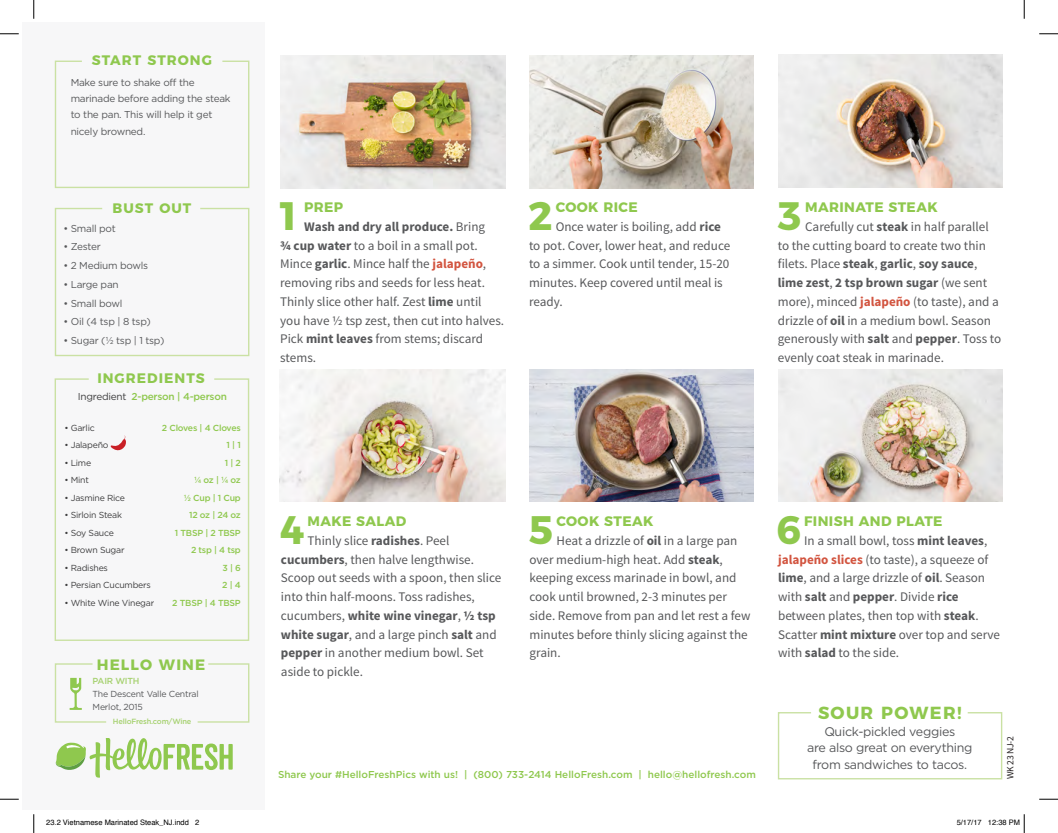
<style>
.page{position:relative;width:1058px;height:833px;background:#fff}
.page>*{position:absolute;margin:0;border:0;box-sizing:border-box;transform-origin:0 0}
.t1{font:700 39.62px "Montserrat";color:#8fc84e}
.t2{font:700 17.5px "Montserrat";letter-spacing:.075em;color:#8fc84e}
.t3{font:700 15px "Montserrat";letter-spacing:.075em;color:#8fc84e}
.t4{font:700 13.75px "Montserrat";letter-spacing:.03em;color:#8fc84e}
.t5{font:700 13.75px "Montserrat";letter-spacing:.075em;color:#8fc84e}
.t6{font:13.12px/18.8px "Source Sans Pro";color:#57585a}
.t7{font:12.5px/16.8px "Gotham";letter-spacing:-.025em;color:#57585a;text-align:center}
.t8{font:10px/16.2px "Gotham";letter-spacing:-.025em;color:#57585a}
.t9{font:500 10px "Gotham";color:#8fc84e}
.t10{font:500 10px "Gotham";letter-spacing:-.025em;color:#8fc84e}
.t11{font:9.62px "Source Sans Pro";color:#231f20}
.t12{font:8.75px "Gotham";letter-spacing:-.025em;color:#3e3e3f}
.t13{font:500 8.75px/17.5px "Gotham";letter-spacing:-.025em;color:#8fc84e;text-align:right}
.t14{font:8.75px/12.5px "Gotham";letter-spacing:-.025em;color:#57585a}
.t15{font:500 8.75px "Gotham";letter-spacing:-.025em;color:#a6d170}
.t16{font:7.5px "Helvetica";color:#000}
.t17{font:500 7.5px "Gotham";letter-spacing:-.025em;color:#a6d170}
.s1{font-weight:400;color:#3e3e3f}
.s2{font-weight:700}
.s3{font-weight:700;color:#d2543f}
</style>
<div class="page">
<div style="left:23px;top:23px;width:242px;height:787px;background:#f7f7f8"></div>
<img style="left:281px;top:55px;width:224px;height:133px">
<img style="left:529px;top:55px;width:225px;height:133px">
<img style="left:529px;top:369px;width:224px;height:133px">
<img style="left:280px;top:369px;width:225px;height:133px">
<img style="left:778px;top:55px;width:224px;height:132px">
<img style="left:778px;top:369px;width:224px;height:133px">
<svg style="left:54px;top:207px;width:196px;height:150px"></svg>
<svg style="left:54px;top:378px;width:196px;height:263px"></svg>
<svg style="left:54px;top:60px;width:196px;height:128px"></svg>
<svg style="left:54px;top:663px;width:53px;height:60px"></svg>
<svg style="left:197px;top:663px;width:53px;height:60px"></svg>
<svg style="left:56px;top:738px;width:177px;height:39px"></svg>
<svg style="left:777px;top:712px;width:226px;height:68px"></svg>
<svg style="left:0;top:33px;width:19px;height:2px"></svg>
<svg style="left:1039px;top:33px;width:19px;height:2px"></svg>
<svg style="left:0;top:798px;width:19px;height:2px"></svg>
<svg style="left:1039px;top:798px;width:19px;height:2px"></svg>
<svg style="left:33px;top:0;width:2px;height:19px"></svg>
<svg style="left:33px;top:814px;width:2px;height:19px"></svg>
<svg style="left:1023px;top:0;width:2px;height:19px"></svg>
<svg style="left:1023px;top:814px;width:2px;height:19px"></svg>
<p class="t5" style="left:92px;top:49px;width:122px">START STRONG</p>
<p class="t8" style="left:71px;top:74px;width:161px">Make sure to shake off the marinade before adding the steak to the pan. This will help it get nicely browned.</p>
<p class="t4" style="left:112px;top:196px;width:80px">BUST OUT</p>
<p class="t8" style="left:63px;top:220px;width:54px">• Small pot</p>
<p class="t8" style="left:63px;top:238px;width:39px">• Zester</p>
<p class="t8" style="left:63px;top:257px;width:86px">• 2 Medium bowls</p>
<p class="t8" style="left:63px;top:276px;width:57px">• Large pan</p>
<p class="t8" style="left:63px;top:295px;width:61px">• Small bowl</p>
<p class="t8" style="left:63px;top:313px;width:89px">• Oil (4 tsp | 8 tsp)</p>
<p class="t8" style="left:63px;top:332px;width:102px">• Sugar (½ tsp | 1 tsp)</p>
<p class="t5" style="left:97px;top:366px;width:109px">INGREDIENTS</p>
<p class="t10" style="left:78px;top:390px;width:151px"><span class="s1">Ingredient</span> 2-person | 4-person</p>
<p class="t13" style="left:162px;top:419px;width:80px">2 Cloves | 4 Cloves<br>1 | 1<br>1 | 2<br>¼ oz | ¼ oz<br>½ Cup | 1 Cup<br>12 oz | 24 oz<br>1 TBSP | 2 TBSP<br>2 tsp | 4 tsp<br>3 | 6<br>2 | 4<br>2 TBSP | 4 TBSP</p>
<p class="t12" style="left:64px;top:422px;width:32px">• Garlic</p>
<p class="t12" style="left:64px;top:439px;width:46px">• Jalapeño</p>
<p class="t12" style="left:64px;top:457px;width:28px">• Lime</p>
<p class="t12" style="left:64px;top:474px;width:26px">• Mint</p>
<p class="t12" style="left:64px;top:492px;width:62px">• Jasmine Rice</p>
<p class="t12" style="left:64px;top:509px;width:59px">• Sirloin Steak</p>
<p class="t12" style="left:64px;top:527px;width:51px">• Soy Sauce</p>
<p class="t12" style="left:64px;top:544px;width:62px">• Brown Sugar</p>
<p class="t12" style="left:64px;top:562px;width:45px">• Radishes</p>
<p class="t12" style="left:64px;top:579px;width:88px">• Persian Cucumbers</p>
<p class="t12" style="left:64px;top:597px;width:91px">• White Wine Vinegar</p>
<p class="t3" style="left:97px;top:652px;width:110px">HELLO WINE</p>
<p class="t15" style="left:93px;top:675px;width:48px">PAIR WITH</p>
<p class="t17" style="left:113px;top:716px;width:80px">HelloFresh.com/Wine</p>
<p class="t14" style="left:93px;top:687px;width:108px">The Descent Valle Central<br>Merlot, 2015</p>
<h1 class="t1" style="left:276px;top:183px;width:26px">1</h1>
<p class="t4" style="left:304px;top:196px;width:41px">PREP</p>
<p class="t6" style="left:280px;top:217px;width:225px;text-indent:24px"><span class="s2">Wash and dry all produce.</span> Bring<br><span class="s2">¾ cup water</span> to a boil in a small pot.<br>Mince <span class="s2">garlic</span>. Mince half the <span class="s3">jalapeño</span>, removing ribs and seeds for less heat.<br>Thinly slice other half. Zest <span class="s2">lime</span> until you have ½ tsp zest, then cut into halves.<br>Pick <span class="s2">mint leaves</span> from stems; discard stems.</p>
<h1 class="t1" style="left:528px;top:183px;width:26px">2</h1>
<p class="t4" style="left:555px;top:196px;width:84px">COOK RICE</p>
<p class="t6" style="left:529px;top:217px;width:203px;text-indent:27px">Once water is boiling, add <span class="s2">rice </span>to pot. Cover, lower heat, and reduce to a simmer. Cook until tender, 15-20 minutes. Keep covered until meal is ready.</p>
<h1 class="t1" style="left:777px;top:183px;width:24px">3</h1>
<p class="t4" style="left:805px;top:196px;width:134px">MARINATE STEAK</p>
<p class="t6" style="left:778px;top:217px;width:225px;text-indent:27px">Carefully cut <span class="s2">steak</span> in half parallel to the cutting board to create two thin filets. Place <span class="s2">steak</span>, <span class="s2">garlic</span>, <span class="s2">soy sauce</span>, <span class="s2">lime zest</span>, <span class="s2">2 tsp brown sugar</span> (we sent more), minced <span class="s3">jalapeño</span> (to taste), and a drizzle of <span class="s2">oil</span> in a medium bowl. Season generously with <span class="s2">salt</span> and <span class="s2">pepper</span>. Toss to evenly coat steak in marinade.</p>
<h1 class="t1" style="left:280px;top:497px;width:26px">4</h1>
<p class="t4" style="left:307px;top:509px;width:100px">MAKE SALAD</p>
<p class="t6" style="left:281px;top:531px;width:222px;text-indent:27px">Thinly slice <span class="s2">radishes</span>. Peel <span class="s2">cucumbers</span>, then halve lengthwise.<br>Scoop out seeds with a spoon, then slice into thin half-moons. Toss radishes, cucumbers, <span class="s2">white wine vinegar</span>, <span class="s2">½ tsp white sugar</span>, and a large pinch <span class="s2">salt</span> and <span class="s2">pepper</span> in another medium bowl. Set aside to pickle.</p>
<h1 class="t1" style="left:529px;top:497px;width:26px">5</h1>
<p class="t4" style="left:556px;top:509px;width:98px">COOK STEAK</p>
<p class="t6" style="left:529px;top:531px;width:222px;text-indent:27px">Heat a drizzle of <span class="s2">oil</span> in a large pan over medium-high heat. Add <span class="s2">steak</span>, keeping excess marinade in bowl, and cook until browned, 2-3 minutes per side. Remove from pan and let rest a few minutes before thinly slicing against the grain.</p>
<p class="t9" style="left:278px;top:767px;width:479px">Share your #HelloFreshPics with us! | (800) 733-2414 HelloFresh.com | hello@hellofresh.com</p>
<h1 class="t1" style="left:776px;top:497px;width:26px">6</h1>
<p class="t4" style="left:804px;top:509px;width:140px">FINISH AND PLATE</p>
<p class="t6" style="left:778px;top:531px;width:223px;text-indent:26px">In a small bowl, toss <span class="s2">mint leaves</span>, <span class="s3">jalapeño slices</span> (to taste), a squeeze of <span class="s2">lime</span>, and a large drizzle of <span class="s2">oil</span>. Season with <span class="s2">salt</span> and <span class="s2">pepper</span>. Divide <span class="s2">rice </span>between plates, then top with <span class="s2">steak</span>.<br>Scatter <span class="s2">mint mixture</span> over top and serve with <span class="s2">salad</span> to the side.</p>
<h2 class="t2" style="left:818px;top:698px;width:145px">SOUR POWER!</h2>
<p class="t7" style="left:807px;top:722px;width:167px">Quick-pickled veggies<br>are also great on everything from sandwiches to tacos.</p>
<p class="t11" style="left:1004px;top:779px;width:44px;rotate:-90deg">WK 23 NJ-2</p>
<p class="t16" style="left:46px;top:817px;width:154px">23.2 Vietnamese Marinated Steak_NJ.indd 2</p>
<p class="t16" style="left:956px;top:817px;width:65px">5/17/17 12:38 PM</p>
</div>
